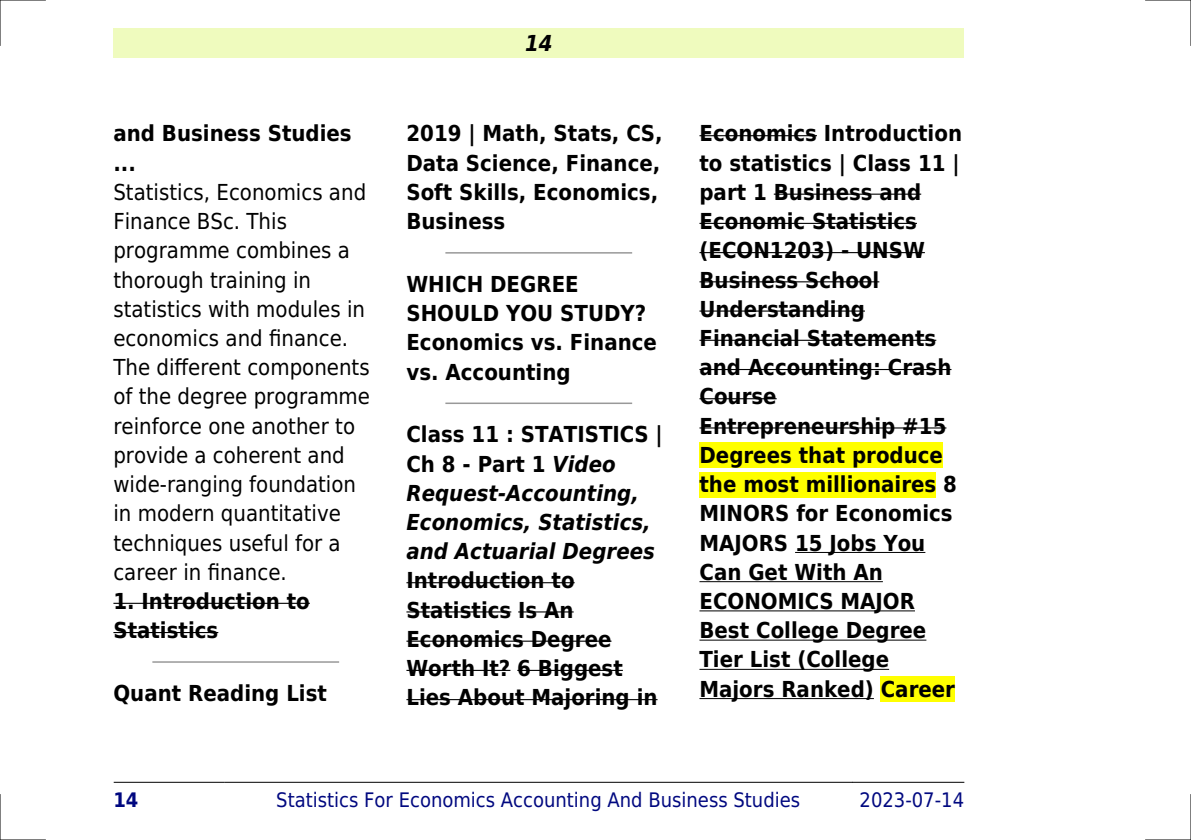
<style>
.page{position:relative;width:1191px;height:840px;background:#fff}
.page>*{position:absolute;margin:0;border:0;box-sizing:border-box;transform-origin:0 0}
.t1{font:700 22px/29.2px "DejaVu Sans Condensed";color:#000}
.t2{font:22px/29.2px "DejaVu Sans Condensed";color:#000}
.t3{font:italic 700 22px/29.2px "DejaVu Sans Condensed";color:#000}
.t4{font:20px "DejaVu Sans Condensed";color:#000880}
.t5{font:700 20px "DejaVu Sans Condensed";color:#000880}
.s1{font-style:normal}
</style>
<div class="page">
<div style="left:113px;top:28px;width:851px;height:30px;background:#effbbe"></div>
<hr style="left:114px;top:781px;width:110px;height:1px;background:#000">
<hr style="left:225px;top:781px;width:627px;height:1px;background:#000">
<hr style="left:852px;top:781px;width:112px;height:1px;background:#000">
<hr style="left:113px;top:602px;width:197px;height:1px;background:#000">
<hr style="left:113px;top:631px;width:105px;height:1px;background:#000">
<hr style="left:153px;top:661px;width:185px;height:1px;background:#999">
<hr style="left:446px;top:252px;width:185px;height:1px;background:#999">
<hr style="left:446px;top:402px;width:185px;height:2px;background:#999">
<hr style="left:406px;top:582px;width:168px;height:1px;background:#000">
<hr style="left:406px;top:611px;width:105px;height:1px;background:#000">
<hr style="left:518px;top:611px;width:55px;height:1px;background:#000">
<hr style="left:406px;top:640px;width:205px;height:1px;background:#000">
<hr style="left:406px;top:669px;width:104px;height:1px;background:#000">
<hr style="left:517px;top:669px;width:106px;height:1px;background:#000">
<hr style="left:406px;top:698px;width:251px;height:1px;background:#000">
<hr style="left:699px;top:135px;width:118px;height:1px;background:#000">
<hr style="left:774px;top:193px;width:147px;height:2px;background:#000">
<hr style="left:699px;top:223px;width:218px;height:1px;background:#000">
<hr style="left:699px;top:252px;width:226px;height:1px;background:#000">
<hr style="left:699px;top:281px;width:180px;height:1px;background:#000">
<hr style="left:699px;top:310px;width:166px;height:1px;background:#000">
<hr style="left:699px;top:339px;width:237px;height:1px;background:#000">
<hr style="left:699px;top:369px;width:252px;height:1px;background:#000">
<hr style="left:699px;top:398px;width:77px;height:1px;background:#000">
<hr style="left:699px;top:427px;width:247px;height:1px;background:#000">
<div style="left:699px;top:442px;width:244px;height:26px;background:#ff0"></div>
<div style="left:699px;top:471px;width:237px;height:26px;background:#ff0"></div>
<hr style="left:795px;top:551px;width:130px;height:1px;background:#000">
<hr style="left:699px;top:581px;width:184px;height:1px;background:#000">
<hr style="left:699px;top:610px;width:216px;height:1px;background:#000">
<hr style="left:699px;top:639px;width:227px;height:1px;background:#000">
<hr style="left:699px;top:668px;width:190px;height:1px;background:#000">
<hr style="left:699px;top:697px;width:175px;height:1px;background:#000">
<div style="left:880px;top:676px;width:75px;height:25px;background:#ff0"></div>
<hr style="left:0;top:0;width:45px;height:1px;background:#000">
<hr style="left:1145px;top:0;width:46px;height:1px;background:#000">
<hr style="left:0;top:839px;width:45px;height:1px;background:#000">
<hr style="left:1145px;top:839px;width:46px;height:1px;background:#000">
<hr style="left:0;top:0;width:1px;height:45px;background:#000">
<hr style="left:0;top:794px;width:1px;height:45px;background:#000">
<hr style="left:1190px;top:0;width:1px;height:45px;background:#000">
<hr style="left:1190px;top:794px;width:1px;height:45px;background:#000">
<p class="t1" style="left:113px;top:119px;width:240px">and Business Studies ...</p>
<p class="t2" style="left:113px;top:177px;width:258px">Statistics, Economics and<br>Finance BSc. This programme combines a thorough training in statistics with modules in economics and finance.<br>The different components of the degree programme reinforce one another to provide a coherent and wide-ranging foundation in modern quantitative techniques useful for a career in finance.</p>
<p class="t1" style="left:113px;top:586px;width:198px">1. Introduction to<br>Statistics</p>
<p class="t1" style="left:113px;top:678px;width:215px">Quant Reading List</p>
<p class="t3" style="left:525px;top:28px;width:29px">14</p>
<p class="t1" style="left:406px;top:119px;width:258px">2019 | Math, Stats, CS,<br>Data Science, Finance,<br>Soft Skills, Economics,<br>Business</p>
<p class="t1" style="left:406px;top:269px;width:252px">WHICH DEGREE<br>SHOULD YOU STUDY?<br>Economics vs. Finance vs. Accounting</p>
<p class="t3" style="left:406px;top:420px;width:258px"><span class="s1">Class 11 : STATISTICS |<br>Ch 8 - Part 1</span> Video<br>Request-Accounting,<br>Economics, Statistics, and Actuarial Degrees</p>
<p class="t1" style="left:406px;top:566px;width:253px">Introduction to<br>Statistics Is An<br>Economics Degree<br>Worth It? 6 Biggest<br>Lies About Majoring in</p>
<p class="t1" style="left:699px;top:119px;width:264px">Economics Introduction to statistics | Class 11 | part 1 Business and<br>Economic Statistics (ECON1203) - UNSW<br>Business School<br>Understanding<br>Financial Statements and Accounting: Crash<br>Course<br>Entrepreneurship #15<br>Degrees that produce the most millionaires 8<br>MINORS for Economics<br>MAJORS 15 Jobs You<br>Can Get With An<br>ECONOMICS MAJOR<br>Best College Degree<br>Tier List (College<br>Majors Ranked) Career</p>
<p class="t5" style="left:113px;top:787px;width:27px">14</p>
<p class="t4" style="left:276px;top:787px;width:525px">Statistics For Economics Accounting And Business Studies</p>
<p class="t4" style="left:859px;top:787px;width:106px">2023-07-14</p>
</div>
